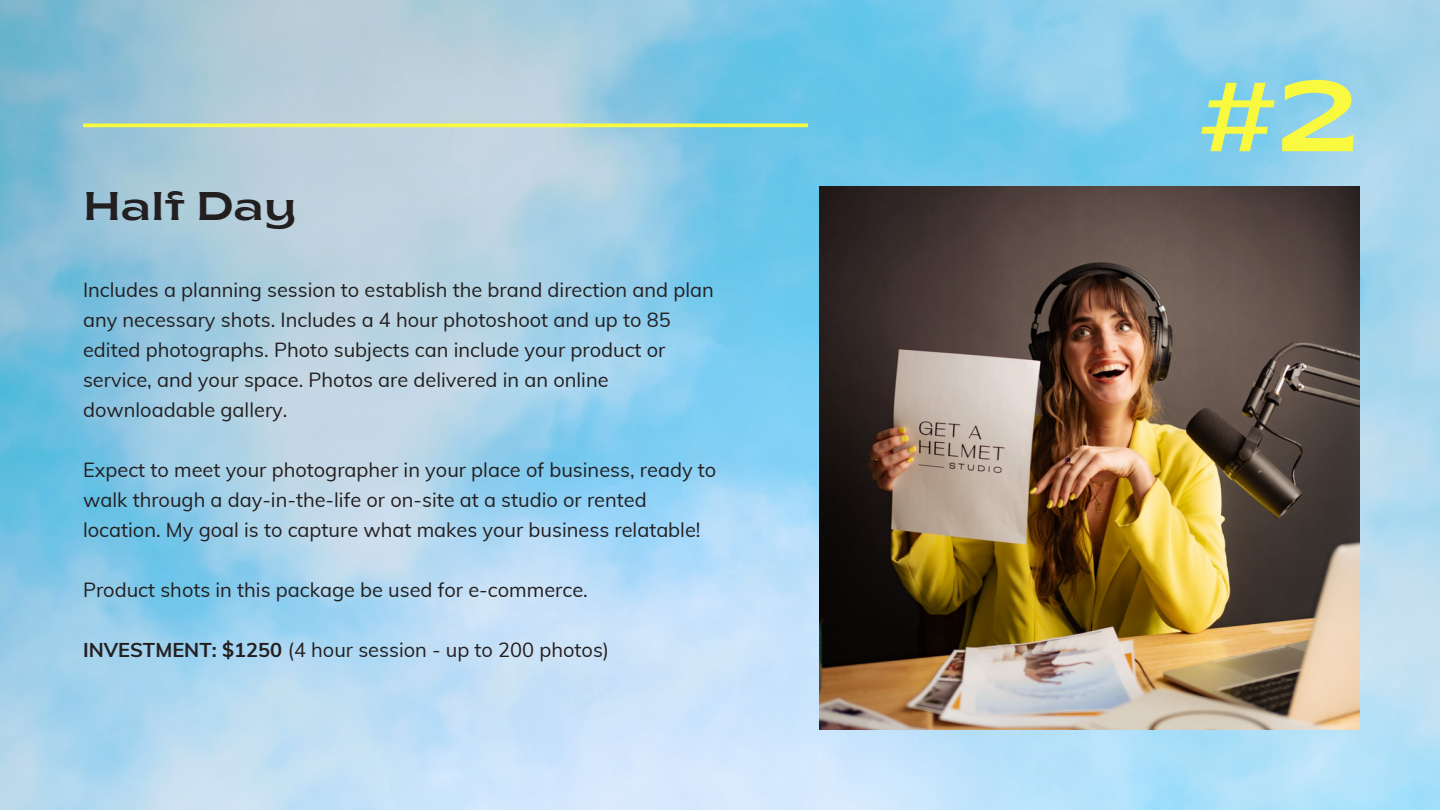
<style>
.page{position:relative;width:1440px;height:810px;background:#fff}
.page>*{position:absolute;margin:0;border:0;box-sizing:border-box;transform-origin:0 0}
.t1{font:semi-expanded 100px "Brice";color:#f9f940}
.t2{font:semi-expanded 40px "Brice";color:#231f20}
.t3{font:20px/30px "Muli";color:#231f20}
.s1{font-weight:700}
</style>
<div class="page">
<img style="left:0;top:0;width:1440px;height:810px">
<img style="left:820px;top:187px;width:539px;height:542px">
<svg style="left:83px;top:123px;width:725px;height:4px;background:#eef352"></svg>
<p class="t2" style="left:83px;top:190px;width:215px">Half Day</p>
<p class="t3" style="left:83px;top:275px;width:632px">Includes a planning session to establish the brand direction and plan any necessary shots. Includes a 4 hour photoshoot and up to 85 edited photographs. Photo subjects can include your product or service, and your space. Photos are delivered in an online downloadable gallery.</p>
<p class="t3" style="left:83px;top:455px;width:635px">Expect to meet your photographer in your place of business, ready to walk through a day-in-the-life or on-site at a studio or rented location. My goal is to capture what makes your business relatable!</p>
<p class="t3" style="left:83px;top:575px;width:506px">Product shots in this package be used for e-commerce.</p>
<p class="t3" style="left:83px;top:635px;width:528px"><span class="s1">INVESTMENT: $1250</span> (4 hour session - up to 200 photos)</p>
<p class="t1" style="left:1198px;top:76px;width:162px">#2</p>
</div>
